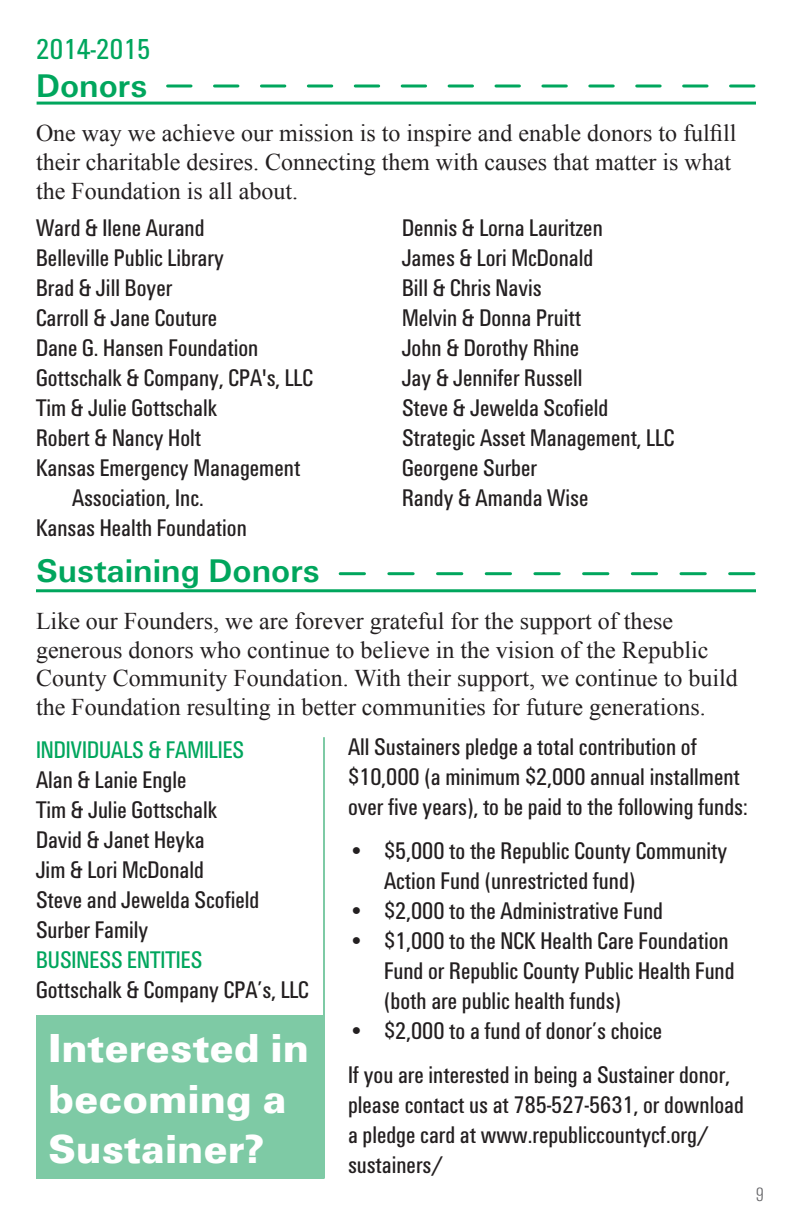
<style>
.page{position:relative;width:792px;height:1224px;background:#fff}
.page>*{position:absolute;margin:0;border:0;box-sizing:border-box;transform-origin:0 0}
.Heading-Road{font:800 42px/50.4px "AHJ Unitus LH";color:#fff}
.t1{font:700 34px "AHJ Unitus";color:#00a65d}
.t2{font:30px "AHJ Unitus Cond";letter-spacing:.01em;color:#00a65d}
.Heading-Road-2{font:25px/30px "AHJ Unitus Cond";color:#231f20}
.Heading-Road-3{font:25px "AHJ Unitus Cond";color:#00a65d}
.t3{font:24px/28.8px "Times New Roman";color:#231f20}
.t4{font:300 20px "AHJ Unitus Cond LH";color:#636366}
</style>
<div class="page">
<svg style="left:168px;top:84px;width:586px;height:4px"></svg>
<hr style="left:37px;top:102px;width:719px;height:3px;background:#00a65d">
<svg style="left:340px;top:572px;width:414px;height:3px"></svg>
<hr style="left:36px;top:589px;width:720px;height:3px;background:#00a65d">
<div style="left:36px;top:1015px;width:288px;height:164px;background:#7ecaa5"></div>
<hr style="left:323px;top:737px;width:2px;height:442px;background:#7ecaa5">
<p class="t2" style="left:36px;top:32px;width:116px">2014-2015</p>
<p class="t1" style="left:36px;top:66px;width:113px">Donors</p>
<p class="t3" style="left:36px;top:118px;width:702px">One way we achieve our mission is to inspire and enable donors to fulfill their charitable desires. Connecting them with causes that matter is what the Foundation is all about.</p>
<p class="Heading-Road-2" style="left:36px;top:213px;width:170px">Ward &amp; Ilene Aurand</p>
<p class="Heading-Road-2" style="left:36px;top:243px;width:189px">Belleville Public Library</p>
<p class="Heading-Road-2" style="left:36px;top:273px;width:138px">Brad &amp; Jill Boyer</p>
<p class="Heading-Road-2" style="left:36px;top:303px;width:183px">Carroll &amp; Jane Couture</p>
<p class="Heading-Road-2" style="left:36px;top:333px;width:224px">Dane G. Hansen Foundation</p>
<p class="Heading-Road-2" style="left:36px;top:363px;width:279px">Gottschalk &amp; Company, CPA's, LLC</p>
<p class="Heading-Road-2" style="left:36px;top:393px;width:183px">Tim &amp; Julie Gottschalk</p>
<p class="Heading-Road-2" style="left:36px;top:423px;width:167px">Robert &amp; Nancy Holt</p>
<p class="Heading-Road-2" style="left:36px;top:453px;width:266px">Kansas Emergency Management</p>
<p class="Heading-Road-2" style="left:72px;top:483px;width:133px">Association, Inc.</p>
<p class="Heading-Road-2" style="left:36px;top:513px;width:212px">Kansas Health Foundation</p>
<p class="Heading-Road-2" style="left:402px;top:213px;width:202px">Dennis &amp; Lorna Lauritzen</p>
<p class="Heading-Road-2" style="left:402px;top:243px;width:193px">James &amp; Lori McDonald</p>
<p class="Heading-Road-2" style="left:402px;top:273px;width:141px">Bill &amp; Chris Navis</p>
<p class="Heading-Road-2" style="left:402px;top:303px;width:180px">Melvin &amp; Donna Pruitt</p>
<p class="Heading-Road-2" style="left:402px;top:333px;width:179px">John &amp; Dorothy Rhine</p>
<p class="Heading-Road-2" style="left:402px;top:363px;width:182px">Jay &amp; Jennifer Russell</p>
<p class="Heading-Road-2" style="left:402px;top:393px;width:208px">Steve &amp; Jewelda Scofield</p>
<p class="Heading-Road-2" style="left:402px;top:423px;width:274px">Strategic Asset Management, LLC</p>
<p class="Heading-Road-2" style="left:402px;top:453px;width:137px">Georgene Surber</p>
<p class="Heading-Road-2" style="left:402px;top:483px;width:188px">Randy &amp; Amanda Wise</p>
<p class="t1" style="left:36px;top:552px;width:285px">Sustaining Donors</p>
<p class="t3" style="left:36px;top:606px;width:703px">Like our Founders, we are forever grateful for the support of these generous donors who continue to believe in the vision of the Republic County Community Foundation. With their support, we continue to build the Foundation resulting in better communities for future generations.</p>
<p class="Heading-Road-3" style="left:36px;top:736px;width:210px">INDIVIDUALS &amp; FAMILIES</p>
<p class="Heading-Road-2" style="left:36px;top:765px;width:152px">Alan &amp; Lanie Engle</p>
<p class="Heading-Road-2" style="left:36px;top:795px;width:183px">Tim &amp; Julie Gottschalk</p>
<p class="Heading-Road-2" style="left:36px;top:825px;width:170px">David &amp; Janet Heyka</p>
<p class="Heading-Road-2" style="left:36px;top:855px;width:169px">Jim &amp; Lori McDonald</p>
<p class="Heading-Road-2" style="left:36px;top:885px;width:225px">Steve and Jewelda Scofield</p>
<p class="Heading-Road-2" style="left:36px;top:915px;width:114px">Surber Family</p>
<p class="Heading-Road-3" style="left:36px;top:946px;width:168px">BUSINESS ENTITIES</p>
<p class="Heading-Road-2" style="left:36px;top:975px;width:274px">Gottschalk &amp; Company CPA’s, LLC</p>
<p class="Heading-Road" style="left:48px;top:1023px;width:262px">Interested in becoming a<br>Sustainer?</p>
<p class="Heading-Road-2" style="left:348px;top:732px;width:401px">All Sustainers pledge a total contribution of $10,000 (a minimum $2,000 annual installment over five years), to be paid to the following funds:</p>
<p class="Heading-Road-2" style="left:384px;top:836px;width:345px;text-indent:-36px">• $5,000 to the Republic County Community<br>Action Fund (unrestricted fund)</p>
<p class="Heading-Road-2" style="left:348px;top:896px;width:317px">• $2,000 to the Administrative Fund</p>
<p class="Heading-Road-2" style="left:384px;top:926px;width:352px;text-indent:-36px">• $1,000 to the NCK Health Care Foundation<br>Fund or Republic County Public Health Fund (both are public health funds)</p>
<p class="Heading-Road-2" style="left:348px;top:1016px;width:316px">• $2,000 to a fund of donor’s choice</p>
<p class="Heading-Road-2" style="left:348px;top:1060px;width:397px">If you are interested in being a Sustainer donor, please contact us at 785-527-5631, or download a pledge card at www.republiccountycf.org/ sustainers/</p>
<p class="t4" style="left:756px;top:1184px;width:9px">9</p>
</div>
